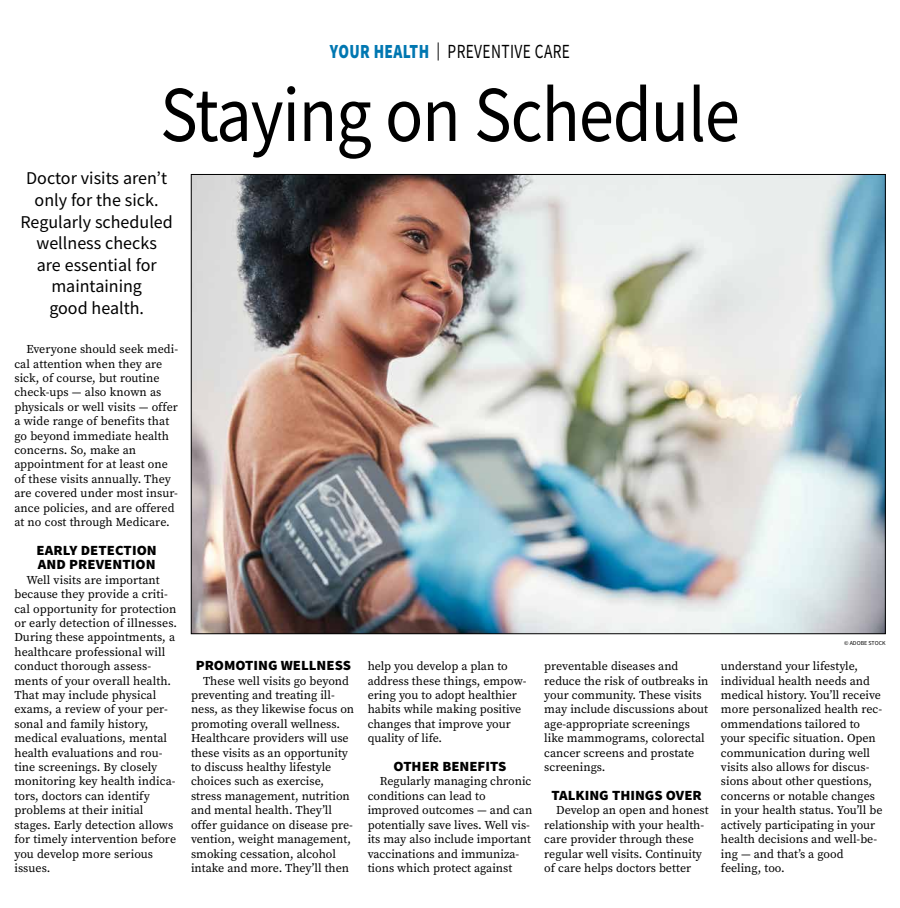
<style>
.page{position:relative;width:900px;height:908px;background:#fff}
.page>*{position:absolute;margin:0;border:0;box-sizing:border-box;transform-origin:0 0}
.t1{font:79.2px "Source Sans Pro";letter-spacing:-.015em;color:#000;scale:.89 1}
.t2{font:20px "Source Sans Pro";letter-spacing:.025em;color:#000;scale:.77 1}
.t3{font:18px/21.6px "Source Sans Pro";color:#000;text-align:center}
.t4{font:900 14px/14.4px "Source Sans Pro";color:#000;scale:1.05 1}
.t5{font:12px/14.4px "Source Serif Pro";color:#000}
.t6{font:6px "Source Sans Pro";color:#000}
.s1{font-weight:900;color:#0077b1}
.s2{font-size:18px}
</style>
<div class="page">
<img style="left:193px;top:176px;width:691px;height:455px">
<h2 class="t2" style="left:330px;top:39px;width:313px"><span class="s1">YOUR HEALTH</span> <span class="s2">|</span> PREVENTIVE CARE</h2>
<h1 class="t1" style="left:160px;top:64px;width:653px">Staying on Schedule</h1>
<h3 class="t3" style="left:21px;top:167px;width:154px">Doctor visits aren’t only for the sick.<br>Regularly scheduled wellness checks<br>are essential for maintaining<br>good health.</h3>
<p class="t5" style="left:14px;top:342px;width:165px;text-indent:12px">Everyone should seek medi&shy;cal attention when they are sick, of course, but routine check-ups — also known as physicals or well visits — offer a wide range of benefits that go beyond immediate health concerns. So, make an appointment for at least one of these visits annually. They are covered under most insur&shy;ance policies, and are offered at no cost through Medicare.</p>
<p class="t4" style="left:37px;top:542px;width:116px">EARLY DETECTION<br>AND PREVENTION</p>
<p class="t5" style="left:14px;top:572px;width:164px;text-indent:12px">Well visits are important because they provide a criti&shy;cal opportunity for protection or early detection of illnesses.<br>During these appointments, a healthcare professional will conduct thorough assess&shy;ments of your overall health.<br>That may include physical exams, a review of your per&shy;sonal and family history, medical evaluations, mental health evaluations and rou&shy;tine screenings. By closely monitoring key health indica&shy;tors, doctors can identify problems at their initial stages. Early detection allows for timely intervention before you develop more serious issues.</p>
<p class="t4" style="left:196px;top:658px;width:149px">PROMOTING WELLNESS</p>
<p class="t5" style="left:191px;top:673px;width:165px;text-indent:12px">These well visits go beyond preventing and treating ill&shy;ness, as they likewise focus on promoting overall wellness.<br>Healthcare providers will use these visits as an opportunity to discuss healthy lifestyle choices such as exercise, stress management, nutrition and mental health. They’ll offer guidance on disease pre&shy;vention, weight management, smoking cessation, alcohol intake and more. They’ll then</p>
<p class="t5" style="left:368px;top:658px;width:160px">help you develop a plan to address these things, empow&shy;ering you to adopt healthier habits while making positive changes that improve your quality of life.</p>
<p class="t4" style="left:394px;top:758px;width:109px">OTHER BENEFITS</p>
<p class="t5" style="left:368px;top:774px;width:166px;text-indent:12px">Regularly managing chronic conditions can lead to improved outcomes — and can potentially save lives. Well vis&shy;its may also include important vaccinations and immuniza&shy;tions which protect against</p>
<p class="t5" style="left:544px;top:658px;width:166px">preventable diseases and reduce the risk of outbreaks in your community. These visits may include discussions about age-appropriate screenings like mammograms, colorectal cancer screens and prostate screenings.</p>
<p class="t4" style="left:551px;top:787px;width:145px">TALKING THINGS OVER</p>
<p class="t5" style="left:544px;top:802px;width:166px;text-indent:12px">Develop an open and honest relationship with your health&shy;care provider through these regular well visits. Continuity of care helps doctors better</p>
<p class="t6" style="left:844px;top:638px;width:43px">© ADOBE STOCK</p>
<p class="t5" style="left:721px;top:658px;width:163px">understand your lifestyle, individual health needs and medical history. You’ll receive more personalized health rec&shy;ommendations tailored to your specific situation. Open communication during well visits also allows for discus&shy;sions about other questions, concerns or notable changes in your health status. You’ll be actively participating in your health decisions and well-be&shy;ing — and that’s a good feeling, too.</p>
</div>
